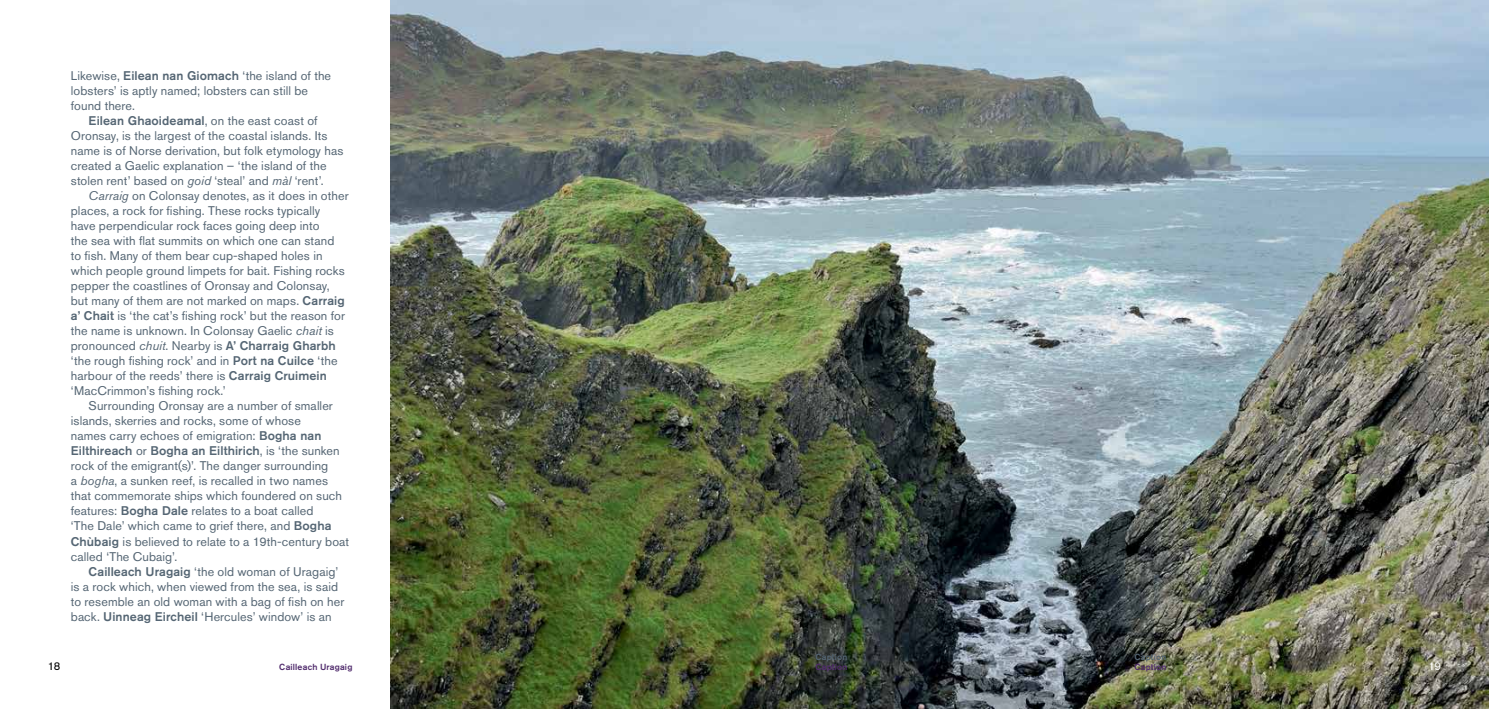
<style>
.page{position:relative;width:1489px;height:709px;background:#fff}
.page>*{position:absolute;margin:0;border:0;box-sizing:border-box;transform-origin:0 0}
.t1{font:12.5px/15px "Akzidenz Grotesk BE";letter-spacing:.005em;color:#556674}
.t2{font:11.25px "Akzidenz Grotesk BE";color:#000}
.t3{font:11.25px "Akzidenz Grotesk BE";color:#fff}
.t4{font:500 8.75px "Akzidenz Grotesk BE";letter-spacing:.02em;color:#512c6d}
.t5{font:500 8.75px "Akzidenz Grotesk BE";letter-spacing:.02em;color:#556674}
.s1{font-weight:500}
.s2{font-style:italic}
</style>
<div class="page">
<img style="left:390px;top:0;width:1098px;height:709px">
<p class="t1" style="left:71px;top:68px;width:262px">Likewise, <span class="s1">Eilean nan Giomach</span> ‘the island of the lobsters’ is aptly named; lobsters can still be found there.</p>
<p class="t1" style="left:71px;top:113px;width:274px;text-indent:18px"><span class="s1">Eilean Ghaoideamal</span>, on the east coast of Oronsay, is the largest of the coastal islands. Its name is of Norse derivation, but folk etymology has created a Gaelic explanation – ‘the island of the stolen rent’ based on <span class="s2">goid</span> ‘steal’ and <span class="s2">màl</span> ‘rent’.</p>
<p class="t1" style="left:71px;top:188px;width:279px;text-indent:18px"><span class="s2">Carraig</span> on Colonsay denotes, as it does in other places, a rock for fishing. These rocks typically<br>have perpendicular rock faces going deep into<br>the sea with flat summits on which one can stand<br>to fish. Many of them bear cup-shaped holes in which people ground limpets for bait. Fishing rocks pepper the coastlines of Oronsay and Colonsay, but many of them are not marked on maps. <span class="s1">Carraig a’ Chait</span> is ‘the cat’s fishing rock’ but the reason for the name is unknown. In Colonsay Gaelic <span class="s2">chait</span> is pronounced <span class="s2">chuit</span>. Nearby is <span class="s1">A’ Charraig Gharbh </span>‘the rough fishing rock’ and in <span class="s1">Port na Cuilce</span> ‘the harbour of the reeds’ there is <span class="s1">Carraig Cruimein </span>‘MacCrimmon’s fishing rock.’</p>
<p class="t1" style="left:71px;top:398px;width:280px;text-indent:18px">Surrounding Oronsay are a number of smaller islands, skerries and rocks, some of whose<br>names carry echoes of emigration: <span class="s1">Bogha nan Eilthireach</span> or <span class="s1">Bogha an Eilthirich</span>, is ‘the sunken rock of the emigrant(s)’. The danger surrounding<br>a <span class="s2">bogha</span>, a sunken reef, is recalled in two names that commemorate ships which foundered on such features: <span class="s1">Bogha Dale</span> relates to a boat called<br>‘The Dale’ which came to grief there, and <span class="s1">Bogha Chùbaig</span> is believed to relate to a 19th-century boat called ‘The Cubaig’.</p>
<p class="t1" style="left:71px;top:563px;width:275px;text-indent:18px"><span class="s1">Cailleach Uragaig</span> ‘the old woman of Uragaig’ is a rock which, when viewed from the sea, is said to resemble an old woman with a bag of fish on her back. <span class="s1">Uinneag Eircheil</span> ‘Hercules’ window’ is an</p>
<p class="t5" style="left:815px;top:651px;width:34px">Caption</p>
<p class="t4" style="left:815px;top:661px;width:34px">Caption</p>
<p class="t5" style="left:1134px;top:651px;width:34px">Caption</p>
<p class="t4" style="left:1134px;top:661px;width:34px">Caption</p>
<p class="t2" style="left:48px;top:659px;width:14px">18</p>
<p class="t3" style="left:1428px;top:659px;width:14px">19</p>
<p class="t4" style="left:279px;top:661px;width:75px">Cailleach Uragaig</p>
</div>
